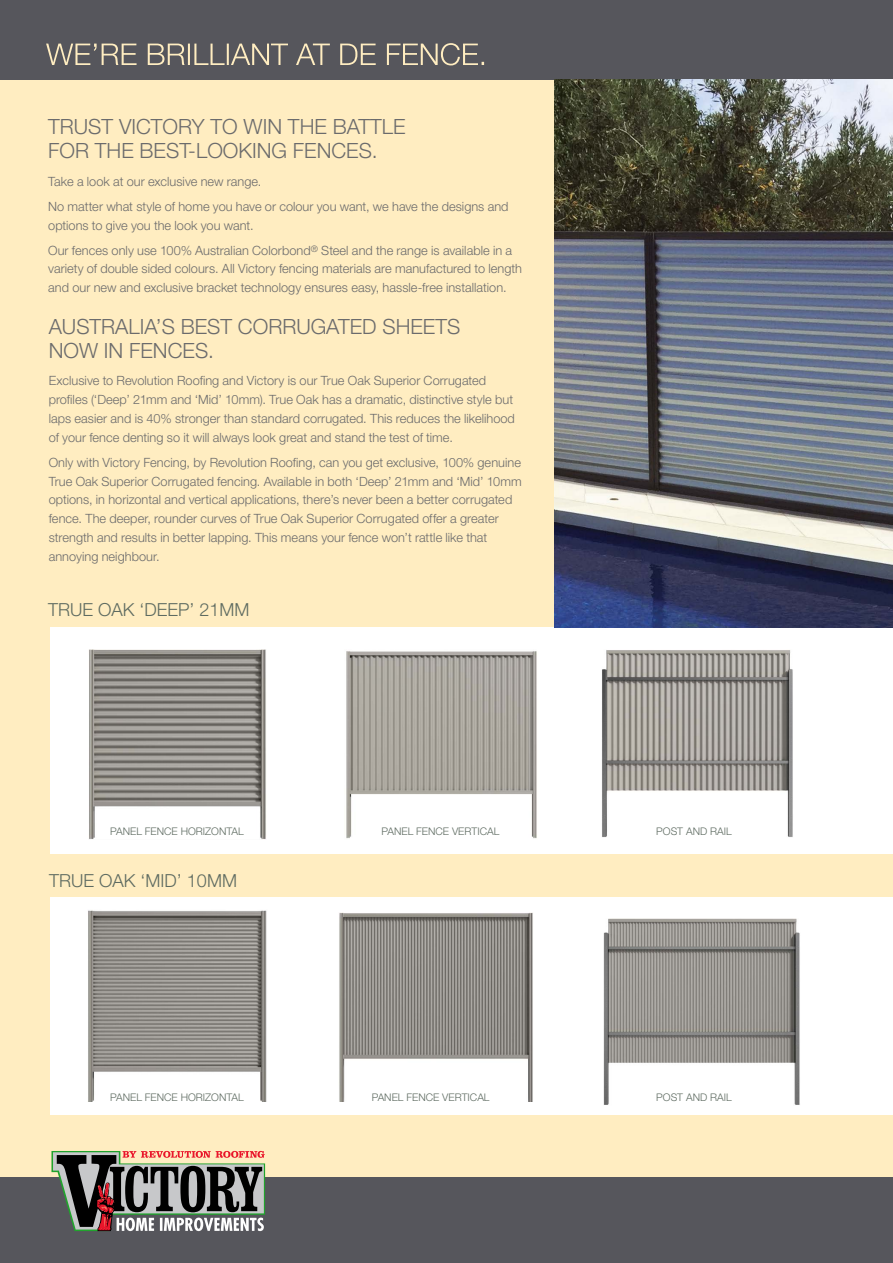
<style>
.page{position:relative;width:893px;height:1263px;background:#ffedc1}
.page>*{position:absolute;margin:0;border:0;box-sizing:border-box;transform-origin:0 0}
.t1{font:300 21px/24px "Helvetica Neue LT Std";color:#6b6b6c}
.t2{font:300 18px "Helvetica Neue LT Std";color:#5e6b61}
.t3{font:300 12.75px/18.8px "Helvetica Neue LT Std";letter-spacing:.005em;color:#6b6b6c}
.t4{font:300 10.5px "Helvetica Neue LT Std";color:#5e6b61}
</style>
<div class="page">
<div style="left:50px;top:627px;width:843px;height:227px;background:#fff"></div>
<div style="left:50px;top:897px;width:842px;height:217px;background:#fff"></div>
<div style="left:0;top:1178px;width:892px;height:85px;background:#56565c"></div>
<div style="left:0;top:0;width:893px;height:80px;background:#56565c"></div>
<svg style="left:46px;top:43px;width:438px;height:22px"></svg>
<img style="left:89px;top:650px;width:177px;height:189px">
<img style="left:346px;top:651px;width:191px;height:188px">
<img style="left:602px;top:650px;width:191px;height:187px">
<img style="left:88px;top:910px;width:179px;height:192px">
<img style="left:603px;top:918px;width:197px;height:187px">
<img style="left:554px;top:80px;width:339px;height:547px">
<svg style="left:51px;top:1151px;width:214px;height:80px"></svg>
<img style="left:339px;top:912px;width:194px;height:190px">
<h1 class="t1" style="left:48px;top:115px;width:359px">TRUST VICTORY TO WIN THE BATTLE<br>FOR THE BEST-LOOKING FENCES.</h1>
<p class="t3" style="left:48px;top:168px;width:462px;line-height:25.2px">Take a look at our exclusive new range.<br>No matter what style of home you have or colour you want, we have the designs and</p>
<p class="t3" style="left:48px;top:212px;width:465px;line-height:25.2px">options to give you the look you want.<br>Our fences only use 100% Australian Colorbond<sup>®</sup> Steel and the range is available in a</p>
<p class="t3" style="left:48px;top:259px;width:475px">variety of double sided colours. All Victory fencing materials are manufactured to length and our new and exclusive bracket technology ensures easy, hassle-free installation.</p>
<h1 class="t1" style="left:49px;top:314px;width:413px">AUSTRALIA’S BEST CORRUGATED SHEETS<br>NOW IN FENCES.</h1>
<p class="t3" style="left:49px;top:371px;width:468px">Exclusive to Revolution Roofing and Victory is our True Oak Superior Corrugated profiles (‘Deep’ 21mm and ‘Mid’ 10mm). True Oak has a dramatic, distinctive style but laps easier and is 40% stronger than standard corrugated. This reduces the likelihood of your fence denting so it will always look great and stand the test of time.</p>
<p class="t3" style="left:49px;top:453px;width:475px">Only with Victory Fencing, by Revolution Roofing, can you get exclusive, 100% genuine True Oak Superior Corrugated fencing. Available in both ‘Deep’ 21mm and ‘Mid’ 10mm options, in horizontal and vertical applications, there’s never been a better corrugated fence. The deeper, rounder curves of True Oak Superior Corrugated offer a greater strength and results in better lapping. This means your fence won’t rattle like that annoying neighbour.</p>
<h2 class="t2" style="left:48px;top:598px;width:203px">TRUE OAK ‘DEEP’ 21MM</h2>
<p class="t4" style="left:110px;top:825px;width:135px">PANEL FENCE HORIZONTAL</p>
<p class="t4" style="left:382px;top:825px;width:119px">PANEL FENCE VERTICAL</p>
<p class="t4" style="left:656px;top:825px;width:77px">POST AND RAIL</p>
<h2 class="t2" style="left:49px;top:869px;width:189px">TRUE OAK ‘MID’ 10MM</h2>
<p class="t4" style="left:110px;top:1091px;width:135px">PANEL FENCE HORIZONTAL</p>
<p class="t4" style="left:656px;top:1091px;width:77px">POST AND RAIL</p>
<p class="t4" style="left:372px;top:1091px;width:119px">PANEL FENCE VERTICAL</p>
</div>
